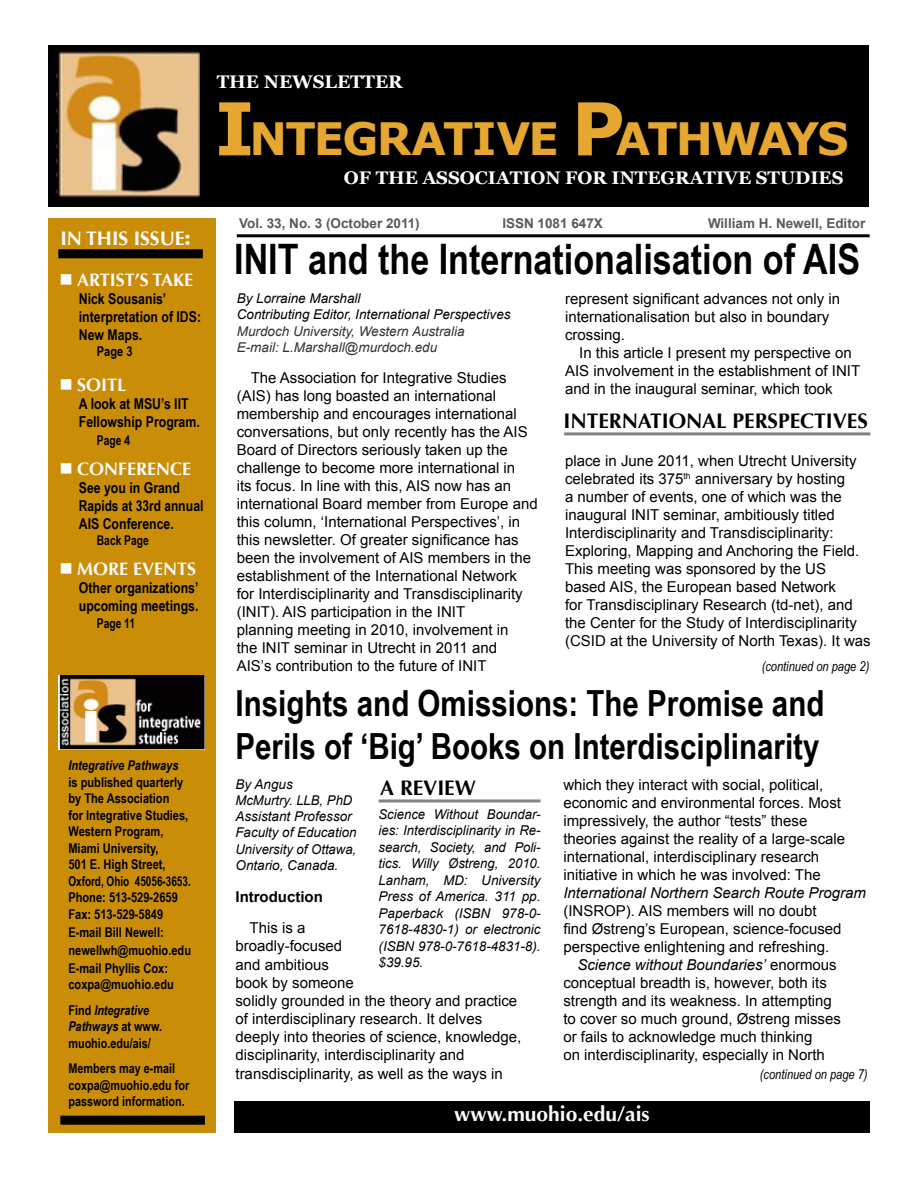
<style>
.page{position:relative;width:918px;height:1188px;background:#fff}
.page>*{position:absolute;margin:0;border:0;box-sizing:border-box;transform-origin:0 0}
.t1{font:700 44.55px "Verdana";color:#e5a731}
.t2{font:700 42px "Arial Narrow";color:#000}
.t3{font:700 36px/43.2px "Arial Narrow";color:#000}
.t4{font:700 21px "Optima";color:#000}
.t5{font:700 21px "Optima";color:#fbfbfb}
.t6{font:700 19.5px "Optima";color:#fff}
.t7{font:700 18.15px "Georgia";color:#fff}
.t8{font:18.15px "Times";color:#222223}
.t9{font:700 18px "Optima";color:#fbfbfb}
.t10{font:15px/18px "Arial";color:#000}
.t11{font:700 15px/18px "Arial Narrow";color:#000}
.t12{font:italic 15px "Arial";color:#000}
.t13{font:700 15px "Arial";color:#000}
.t14{font:italic 13.5px/16.5px "Arial";color:#000}
.t15{font:700 13.5px/16.5px "Arial Narrow";color:#000}
.t16{font:italic 13.5px/16.2px "Arial";color:#333}
.t17{font:700 13.5px "Arial";color:#58595b}
.t18{font:italic 13.5px "Arial Narrow";color:#000}
.t19{font:italic 700 13.5px "Arial Narrow";color:#000}
.t20{font:700 13.5px "Arial Narrow";color:#000;scale:.93 1}
.s1{font-weight:900}
.s2{color:#fff}
.s3{font-style:italic}
.s4{font-size:72.9px}
.s5{font-style:normal}
</style>
<div class="page">
<hr style="left:237px;top:234px;width:633px;height:3px;background:#000">
<div style="left:234px;top:1102px;width:636px;height:31px;background:#000"></div>
<div style="left:48px;top:45px;width:820px;height:162px;background:#000"></div>
<img style="left:57px;top:50px;width:142px;height:148px">
<div style="left:48px;top:218px;width:167px;height:915px;background:#ca8d08"></div>
<div style="left:60px;top:1116px;width:145px;height:9px;background:#000"></div>
<img style="left:58px;top:676px;width:147px;height:74px">
<div style="left:58px;top:249px;width:145px;height:9px;background:#000"></div>
<hr style="left:564px;top:432px;width:306px;height:3px;background:#808285">
<hr style="left:379px;top:799px;width:162px;height:3px;background:#808285">
<h3 class="t6" style="left:60px;top:227px;width:132px">IN THIS ISSUE<span class="s1">:</span></h3>
<p class="t9" style="left:59px;top:269px;width:135px"><span class="s2">■</span> ARTIST’S TAKE</p>
<p class="t11" style="left:79px;top:289px;width:124px">Nick Sousanis’ interpretation of IDS:<br>New Maps.</p>
<p class="t15" style="left:97px;top:343px;width:37px">Page 3</p>
<p class="t9" style="left:59px;top:374px;width:68px"><span class="s2">■</span> SOITL</p>
<p class="t11" style="left:79px;top:394px;width:122px">A look at MSU’s IIT<br>Fellowship Program.</p>
<p class="t20" style="left:97px;top:432px;width:38px">Page 4</p>
<p class="t9" style="left:59px;top:458px;width:133px"><span class="s2">■</span> CONFERENCE</p>
<p class="t11" style="left:79px;top:478px;width:126px">See you in Grand<br>Rapids at 33rd annual<br>AIS Conference.</p>
<p class="t20" style="left:97px;top:532px;width:57px">Back Page</p>
<p class="t9" style="left:59px;top:558px;width:138px"><span class="s2">■</span> MORE EVENTS</p>
<p class="t11" style="left:79px;top:579px;width:121px">Other organizations’ upcoming meetings.</p>
<p class="t20" style="left:97px;top:615px;width:43px">Page 11</p>
<p class="t19" style="left:68px;top:758px;width:112px">Integrative Pathways</p>
<p class="t15" style="left:68px;top:774px;width:124px">is published quarterly by The Association<br>for Integrative Studies,<br>Western Program,<br>Miami University,<br>501 E. High Street,<br>Oxford, Ohio 45056-3653.<br>Phone: 513-529-2659<br>Fax: 513-529-5849</p>
<p class="t15" style="left:68px;top:923px;width:124px;line-height:18px">E-mail Bill Newell: newellwh@muohio.edu<br>E-mail Phyllis Cox:</p>
<p class="t15" style="left:68px;top:972px;width:107px;line-height:25.5px">coxpa@muohio.edu<br>Find <span class="s3">Integrative</span></p>
<p class="t15" style="left:68px;top:1018px;width:95px"><span class="s3">Pathways</span> at www. muohio.edu/ais/</p>
<p class="t15" style="left:68px;top:1060px;width:122px">Members may e-mail coxpa@muohio.edu for password information.</p>
<p class="t7" style="left:217px;top:71px;width:187px">!"#$%#&amp;'(#!!#)</p>
<h1 class="t1" style="left:215px;top:114px;width:636px"><span class="s4">!</span>"#$%&amp;'#!($ <span class="s4">*</span>'#+,'-.</h1>
<p class="t8" style="left:443px;top:160px;width:202px">!!!!!!!!!!!!!!!!!!!!!!!!!!!!!!!!!!!!!!!!!!!!</p>
<p class="t7" style="left:344px;top:167px;width:501px">*+$!"#$,''*-.,!.*%$+*)$.%!#/),!.0#$'!12.#'</p>
<p class="t17" style="left:239px;top:214px;width:182px">Vol. 33, No. 3 (October 2011)</p>
<p class="t17" style="left:502px;top:214px;width:102px">ISSN 1081 647X</p>
<p class="t17" style="left:708px;top:214px;width:159px">William H. Newell, Editor</p>
<h2 class="t2" style="left:234px;top:234px;width:627px">INIT and the Internationalisation of AIS</h2>
<p class="t14" style="left:237px;top:291px;width:275px">By Lorraine Marshall<br>Contributing Editor, International Perspectives</p>
<p class="t16" style="left:237px;top:323px;width:229px">Murdoch University, Western Australia<br>E-mail: L.Marshall@murdoch.edu</p>
<p class="t10" style="left:237px;top:369px;width:302px;text-indent:14px">The Association for Integrative Studies (AIS) has long boasted an international membership and encourages international conversations, but only recently has the AIS Board of Directors seriously taken up the challenge to become more international in<br>its focus. In line with this, AIS now has an international Board member from Europe and this column, ‘International Perspectives’, in this newsletter. Of greater significance has been the involvement of AIS members in the establishment of the International Network for Interdisciplinarity and Transdisciplinarity (INIT). AIS participation in the INIT<br>planning meeting in 2010, involvement in<br>the INIT seminar in Utrecht in 2011 and<br>AIS’s contribution to the future of INIT</p>
<p class="t10" style="left:565px;top:289px;width:277px">represent significant advances not only in internationalisation but also in boundary crossing.</p>
<p class="t10" style="left:565px;top:343px;width:297px;text-indent:14px">In this article I present my perspective on<br>AIS involvement in the establishment of INIT and in the inaugural seminar, which took</p>
<h3 class="t4" style="left:563px;top:409px;width:306px">INTERNATIONAL PERSPECTIVES</h3>
<p class="t10" style="left:565px;top:451px;width:307px">place in June 2011, when Utrecht University celebrated its 375<sup>th</sup> anniversary by hosting<br>a number of events, one of which was the inaugural INIT seminar, ambitiously titled Interdisciplinarity and Transdisciplinarity:<br>Exploring, Mapping and Anchoring the Field.<br>This meeting was sponsored by the US<br>based AIS, the European based Network<br>for Transdisciplinary Research (td-net), and the Center for the Study of Interdisciplinarity (CSID at the University of North Texas). It was</p>
<p class="t18" style="left:762px;top:659px;width:109px">(continued on page 2)</p>
<h3 class="t3" style="left:235px;top:681px;width:590px">Insights and Omissions: The Promise and<br>Perils of ‘Big’ Books on Interdisciplinarity</h3>
<p class="t14" style="left:235px;top:776px;width:123px">By Angus<br>McMurtry. LLB, PhD<br>Assistant Professor<br>Faculty of Education<br>University of Ottawa,<br>Ontario, Canada.</p>
<p class="t13" style="left:235px;top:887px;width:89px">Introduction</p>
<p class="t10" style="left:235px;top:919px;width:287px;text-indent:14px">This is a<br>broadly-focused<br>and ambitious<br>book by someone<br>solidly grounded in the theory and practice of interdisciplinary research. It delves deeply into theories of science, knowledge, disciplinarity, interdisciplinarity and transdisciplinarity, as well as the ways in</p>
<p class="t10" style="left:563px;top:776px;width:283px">which they interact with social, political, economic and environmental forces. Most impressively, the author “tests” these theories against the reality of a large-scale international, interdisciplinary research initiative in which he was involved: The</p>
<p class="t12" style="left:563px;top:883px;width:304px">International Northern Search Route Program</p>
<p class="t10" style="left:563px;top:902px;width:255px">(INSROP). AIS members will no doubt</p>
<p class="t10" style="left:563px;top:920px;width:280px">find Østreng’s European, science-focused</p>
<p class="t10" style="left:563px;top:938px;width:267px">perspective enlightening and refreshing.</p>
<p class="t12" style="left:577px;top:955px;width:261px">Science without Boundaries’ <span class="s5">enormous</span></p>
<p class="t10" style="left:563px;top:974px;width:265px">conceptual breadth is, however, both its</p>
<p class="t10" style="left:563px;top:992px;width:270px">strength and its weakness. In attempting</p>
<p class="t10" style="left:563px;top:1010px;width:279px">to cover so much ground, Østreng misses</p>
<p class="t10" style="left:563px;top:1028px;width:251px">or fails to acknowledge much thinking</p>
<p class="t10" style="left:563px;top:1046px;width:263px">on interdisciplinarity, especially in North</p>
<p class="t18" style="left:760px;top:1067px;width:109px">(continued on page 7)</p>
<h3 class="t4" style="left:380px;top:776px;width:97px">A REVIEW</h3>
<p class="t14" style="left:379px;top:806px;width:164px;text-align:justify">Science Without Boundar&shy;ies: Interdisciplinarity in Re&shy;search, Society, and Poli&shy;tics. Willy Østreng, 2010.<br>Lanham, MD: University Press of America. 311 pp.<br>Paperback (ISBN 978-0- 7618-4830-1) or electronic (ISBN 978-0-7618-4831-8). $39.95.</p>
<h3 class="t5" style="left:454px;top:1102px;width:197px">www.muohio.edu/ais</h3>
</div>
